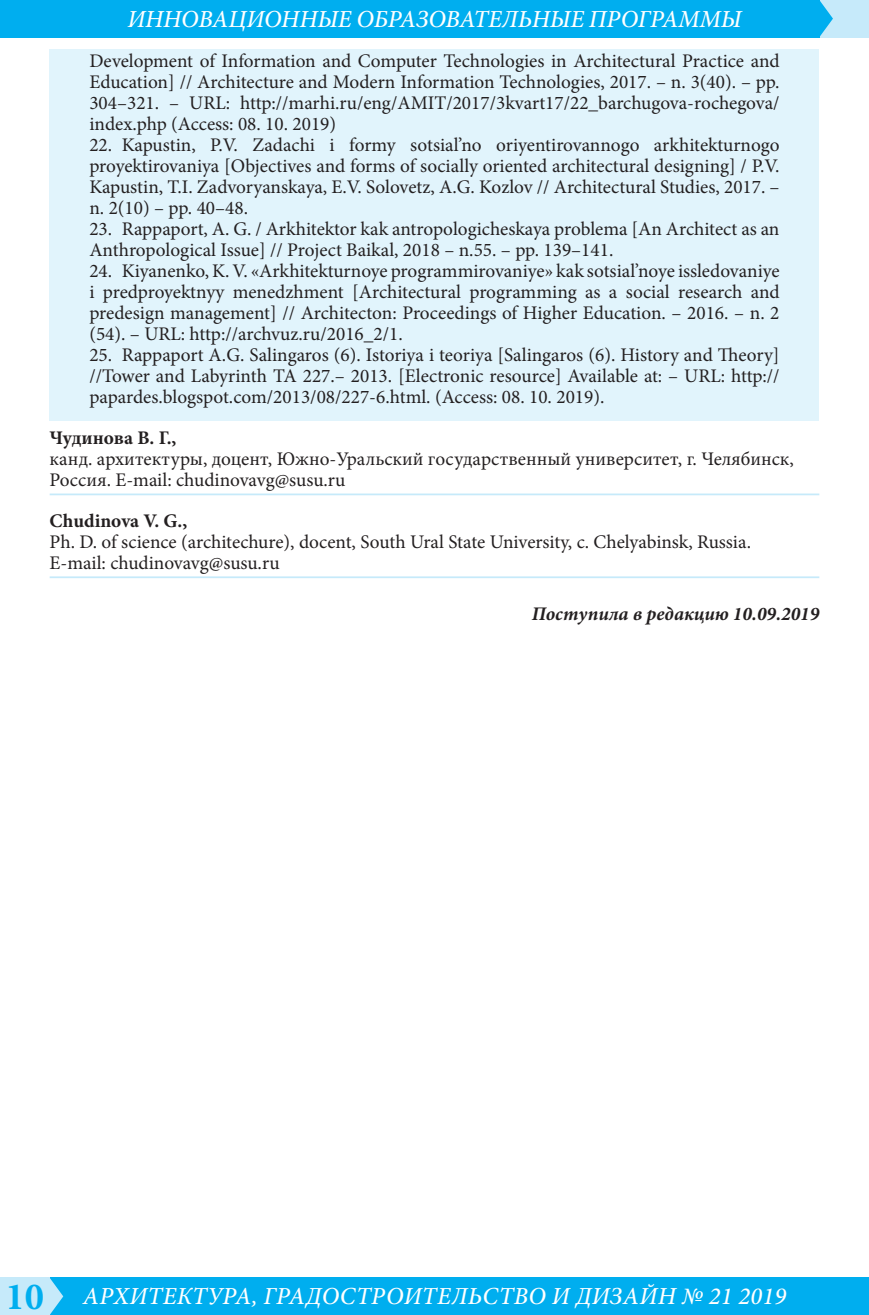
<style>
.page{position:relative;width:869px;height:1315px;background:#fff}
.page>*{position:absolute;margin:0;border:0;box-sizing:border-box;transform-origin:0 0}
.t1{font:italic 500 24.5px "Minion Pro";color:#fff}
.Авторы_в_конце_регал{font:19.25px/21px "Minion Pro";color:#231f20;text-align:justify}
.Авторы_в_конце_Посту{font:italic 700 19.25px "Minion Pro";color:#231f20}
.Авторы_в_конце_стать{font:700 19.25px "Minion Pro";color:#231f20}
.s1{font-weight:700;font-style:normal;font-size:38.5px;color:#00aeef}
</style>
<div class="page">
<div style="left:46px;top:1277px;width:822px;height:38px;background:#00aeef"></div>
<div style="left:819px;top:0;width:49px;height:37px;background:#c6eafa"></div>
<div style="left:0;top:1277px;width:50px;height:38px;background:#c6eafa"></div>
<div style="left:0;top:0;width:819px;height:37px;background:#00aeef"></div>
<svg style="left:50px;top:1278px;width:13px;height:37px"></svg>
<svg style="left:819px;top:0;width:13px;height:37px"></svg>
<div style="left:50px;top:50px;width:769px;height:371px;background:#e1f4fc"></div>
<hr style="left:50px;top:493px;width:769px;height:2px;background:#c6eafa">
<hr style="left:50px;top:576px;width:769px;height:2px;background:#c6eafa">
<p class="t1" style="left:127px;top:2px;width:615px">ИННОВАЦИОННЫЕ ОБРАЗОВАТЕЛЬНЫЕ ПРОГРАММЫ</p>
<p class="Авторы_в_конце_регал" style="left:89px;top:51px;width:691px">Development of Information and Computer Technologies in Architectural Practice and Education] // Architecture and Modern Information Technologies, 2017. – n. 3(40). – pp.<br>304–321. – URL: http://marhi.ru/eng/AMIT/2017/3kvart17/22_barchugova-rochegova/ index.php (Access: 08. 10. 2019)</p>
<p class="Авторы_в_конце_регал" style="left:89px;top:135px;width:691px">22. Kapustin, P.V. Zadachi i formy sotsial’no oriyentirovannogo arkhitekturnogo proyektirovaniya [Objectives and forms of socially oriented architectural designing] / P.V.<br>Kapustin, T.I. Zadvoryanskaya, E.V. Solovetz, A.G. Kozlov // Architectural Studies, 2017. – n. 2(10) – pp. 40–48.</p>
<p class="Авторы_в_конце_регал" style="left:89px;top:219px;width:691px">23. Rappaport, A. G. / Arkhitektor kak antropologicheskaya problema [An Architect as an<br>Anthropological Issue] // Project Baikal, 2018 – n.55. – pp. 139–141.</p>
<p class="Авторы_в_конце_регал" style="left:89px;top:261px;width:691px">24. Kiyanenko, K. V. «Arkhitekturnoye programmirovaniye» kak sotsial’noye issledovaniye i predproyektnyy menedzhment [Architectural programming as a social research and predesign management] // Architecton: Proceedings of Higher Education. – 2016. – n. 2 (54). – URL: http://archvuz.ru/2016_2/1.</p>
<p class="Авторы_в_конце_регал" style="left:89px;top:345px;width:691px">25. Rappaport A.G. Salingaros (6). Istoriya i teoriya [Salingaros (6). History and Theory] //Tower and Labyrinth ТА 227.– 2013. [Electronic resource] Available at: – URL: http:// papardes.blogspot.com/2013/08/227-6.html. (Access: 08. 10. 2019).</p>
<p class="Авторы_в_конце_стать" style="left:50px;top:424px;width:128px">Чудинова В. Г.,</p>
<p class="Авторы_в_конце_регал" style="left:50px;top:448px;width:745px">канд. архитектуры, доцент, Южно-Уральский государственный университет, г. Челябинск,<br>Россия. E-mail: chudinovavg@susu.ru</p>
<p class="Авторы_в_конце_стать" style="left:50px;top:507px;width:139px">Chudinova V. G.,</p>
<p class="Авторы_в_конце_регал" style="left:50px;top:531px;width:702px">Ph. D. of science (architechure), docent, South Ural State University, с. Chelyabinsk, Russia.<br>E-mail: chudinovavg@susu.ru</p>
<p class="Авторы_в_конце_Посту" style="left:531px;top:600px;width:289px">Поступила в редакцию 10.09.2019</p>
<p class="t1" style="left:6px;top:1279px;width:781px"><span class="s1">10</span> АРХИТЕКТУРА, ГРАДОСТРОИТЕЛЬСТВО И ДИЗАЙН № 21 2019</p>
</div>
